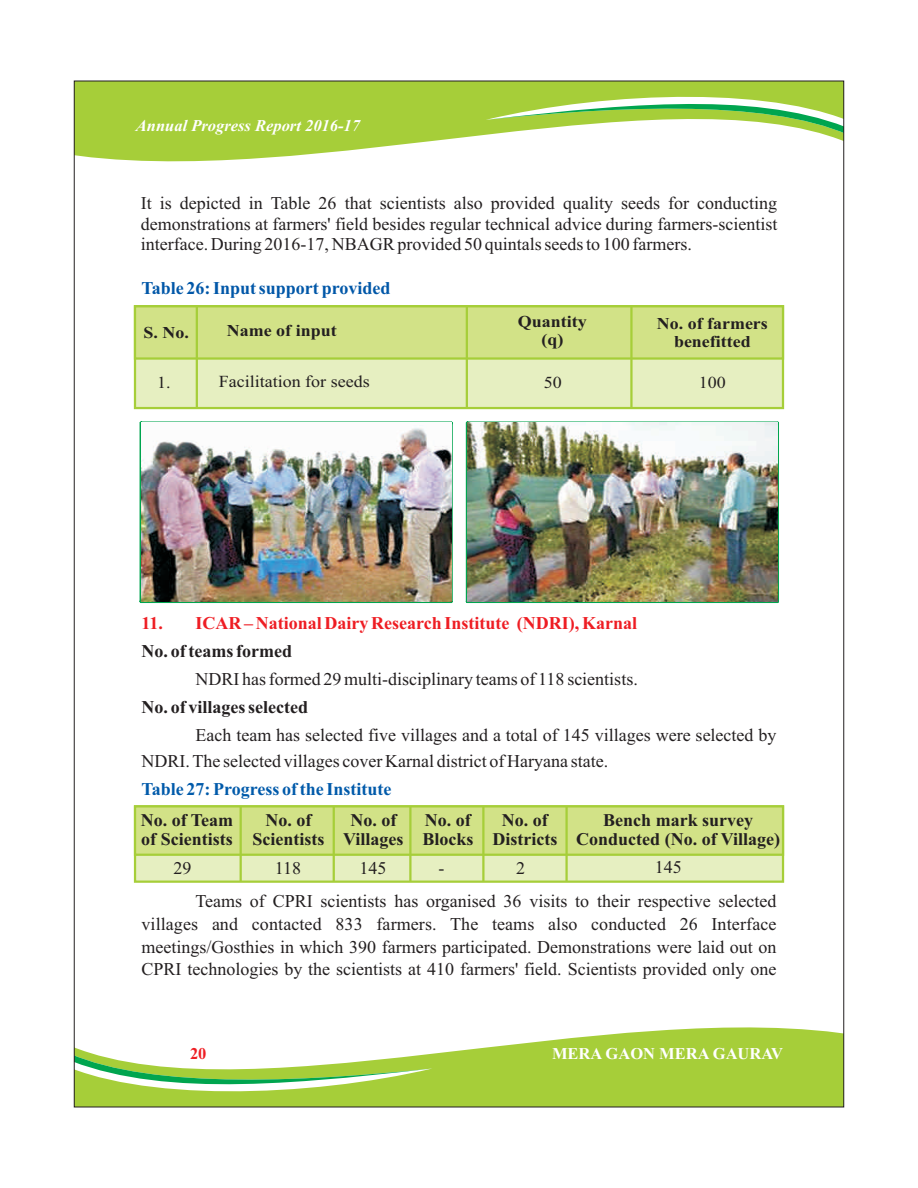
<style>
.page{position:relative;width:918px;height:1188px;background:#fff}
.page>*{position:absolute;margin:0;border:0;box-sizing:border-box;transform-origin:0 0}
.t1{font:18px/23px "Times New Roman";color:#231f20;text-align:justify}
.t2{font:700 18px "Times New Roman";color:#ee1d23}
.t3{font:700 18px "Times New Roman";color:#231f20}
.t4{font:700 18px "Times New Roman";color:#015aaa}
.t5{font:700 18px "Times New Roman";color:#0157a8}
.t6{font:700 17.85px/19.8px "Times New Roman";color:#231f20;text-align:center}
.t7{font:17.85px "Times New Roman";color:#231f20}
.t8{font:16.8px "Times New Roman";color:#231f20;scale:1.07 1}
.t9{font:700 16.65px/18.5px "Times New Roman";color:#231f20;text-align:center;scale:1.08 1}
.t10{font:italic 700 16.5px "Times New Roman";color:#fff}
.t11{font:700 16.5px "Times New Roman";color:#fff}
.t12{font:700 16.5px "Times New Roman";color:#ee1d23}
</style>
<div class="page">
<svg style="left:133px;top:361px;width:652px;height:49px;background:#e3edba"></svg>
<svg style="left:133px;top:305px;width:652px;height:56px;background:#cee081"></svg>
<hr style="left:196px;top:306px;width:2px;height:102px;background:#a6ce39">
<hr style="left:466px;top:306px;width:2px;height:102px;background:#a6ce39">
<hr style="left:630px;top:306px;width:3px;height:102px;background:#a6ce39">
<svg style="left:140px;top:421px;width:313px;height:182px"></svg>
<img style="left:141px;top:423px;width:310px;height:179px">
<svg style="left:466px;top:421px;width:313px;height:182px"></svg>
<img style="left:467px;top:423px;width:310px;height:179px">
<svg style="left:133px;top:857px;width:652px;height:26px;background:#e0ecb4"></svg>
<svg style="left:133px;top:805px;width:652px;height:52px;background:#cee080"></svg>
<hr style="left:240px;top:807px;width:2px;height:75px;background:#a6ce39">
<hr style="left:333px;top:807px;width:2px;height:75px;background:#a6ce39">
<hr style="left:409px;top:807px;width:3px;height:75px;background:#a6ce39">
<hr style="left:482px;top:807px;width:3px;height:75px;background:#a6ce39">
<hr style="left:565px;top:807px;width:3px;height:75px;background:#a6ce39">
<svg style="left:76px;top:1027px;width:766px;height:78px;fill:#a6ce39"></svg>
<svg style="left:76px;top:1046px;width:356px;height:57px"></svg>
<svg style="left:76px;top:83px;width:766px;height:79px;fill:#a6ce39"></svg>
<svg style="left:486px;top:85px;width:356px;height:57px"></svg>
<p class="t10" style="left:136px;top:120px;width:226px">Annual Progress Report 2016-17</p>
<p class="t1" style="left:141px;top:194px;width:638px;line-height:20.7px">It is depicted in Table 26 that scientists also provided quality seeds for conducting demonstrations at farmers' field besides regular technical advice during farmers-scientist interface. During 2016-17, NBAGR provided 50 quintals seeds to 100 farmers.</p>
<p class="t5" style="left:141px;top:282px;width:250px">Table 26: Input support provided</p>
<p class="t9" style="left:143px;top:325px;width:44px">S. No.</p>
<p class="t9" style="left:227px;top:323px;width:103px">Name of input</p>
<p class="t9" style="left:518px;top:314px;width:65px">Quantity (q)</p>
<p class="t9" style="left:657px;top:316px;width:104px">No. of farmers benefitted</p>
<p class="t8" style="left:219px;top:375px;width:143px">Facilitation for seeds</p>
<p class="t8" style="left:544px;top:377px;width:18px">50</p>
<p class="t8" style="left:157px;top:377px;width:14px">1.</p>
<p class="t8" style="left:699px;top:377px;width:27px">100</p>
<p class="t2" style="left:141px;top:617px;width:497px">11. ICAR – National Dairy Research Institute (NDRI), Karnal</p>
<p class="t3" style="left:141px;top:645px;width:152px">No. of teams formed</p>
<p class="t1" style="left:195px;top:669px;width:444px">NDRI has formed 29 multi-disciplinary teams of 118 scientists.</p>
<p class="t3" style="left:141px;top:701px;width:168px">No. of villages selected</p>
<p class="t1" style="left:141px;top:724px;width:637px;line-height:26.1px;text-indent:54px">Each team has selected five villages and a total of 145 villages were selected by<br>NDRI. The selected villages cover Karnal district of Haryana state.</p>
<p class="t4" style="left:141px;top:783px;width:252px">Table 27: Progress of the Institute</p>
<p class="t6" style="left:141px;top:812px;width:94px;text-align:left">No. of Team of Scientists</p>
<p class="t7" style="left:173px;top:861px;width:19px">29</p>
<p class="t6" style="left:252px;top:812px;width:73px">No. of<br>Scientists</p>
<p class="t6" style="left:343px;top:812px;width:62px">No. of<br>Villages</p>
<p class="t6" style="left:422px;top:812px;width:53px;text-align:left">No. of<br>Blocks</p>
<p class="t6" style="left:492px;top:812px;width:66px">No. of<br>Districts</p>
<p class="t7" style="left:275px;top:861px;width:28px">118</p>
<p class="t7" style="left:360px;top:861px;width:28px">145</p>
<p class="t7" style="left:439px;top:861px;width:7px">-</p>
<p class="t7" style="left:516px;top:861px;width:10px">2</p>
<p class="t7" style="left:655px;top:861px;width:28px">145</p>
<p class="t6" style="left:576px;top:812px;width:205px">Bench mark survey<br>Conducted (No. of Village)</p>
<p class="t1" style="left:141px;top:891px;width:637px;text-indent:54px">Teams of CPRI scientists has organised 36 visits to their respective selected villages and contacted 833 farmers. The teams also conducted 26 Interface meetings/Gosthies in which 390 farmers participated. Demonstrations were laid out on CPRI technologies by the scientists at 410 farmers' field. Scientists provided only one</p>
<p class="t12" style="left:190px;top:1048px;width:18px">20</p>
<p class="t11" style="left:552px;top:1048px;width:233px">MERA GAON MERA GAURAV</p>
</div>
